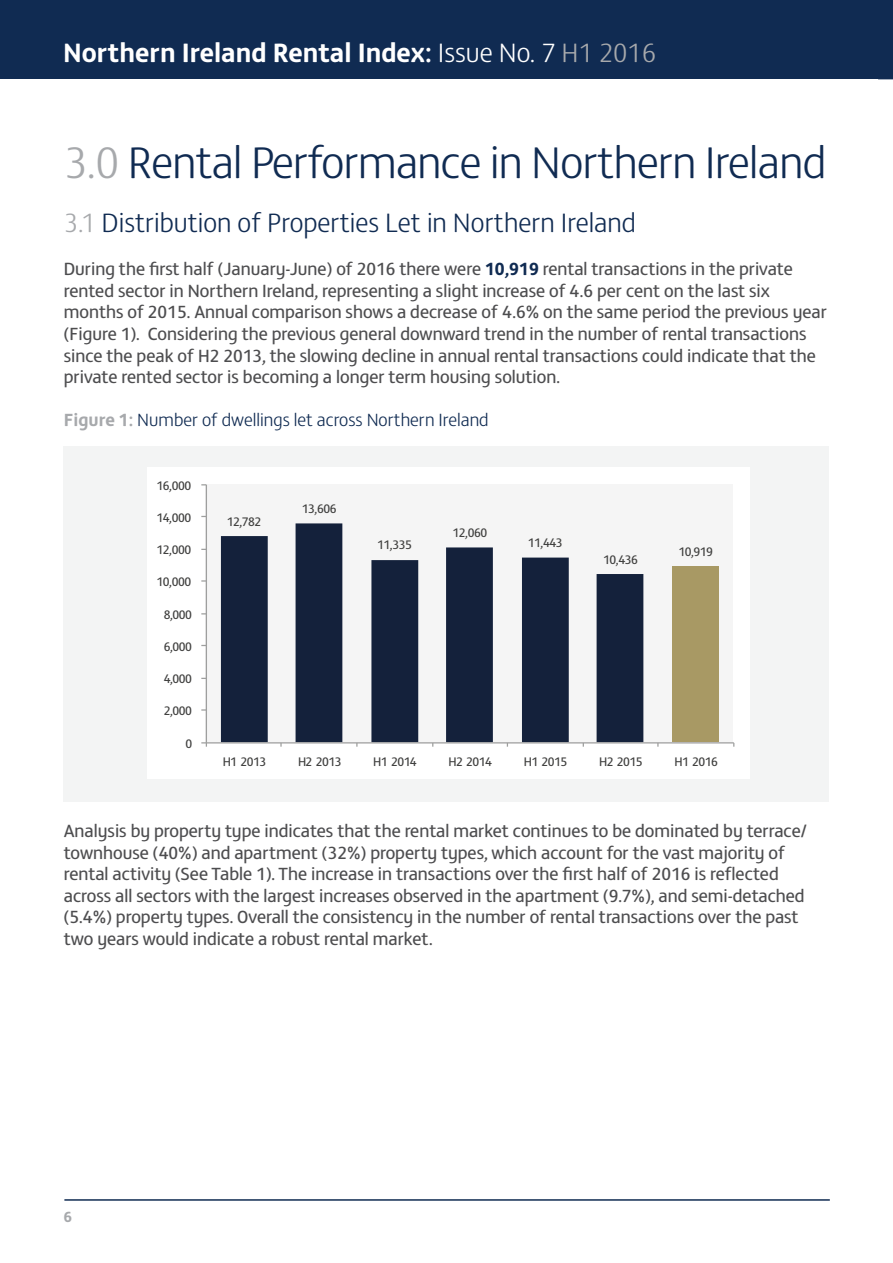
<style>
.page{position:relative;width:893px;height:1263px;background:#fff}
.page>*{position:absolute;margin:0;border:0;box-sizing:border-box;transform-origin:0 0}
.t1{font:300 45px "FS Matthew";letter-spacing:-.015em;color:#102b52}
.t2{font:300 27px "FS Matthew";color:#102b52}
.t3{font:700 27px "FS Matthew";color:#fff}
.t4{font:18px/21.6px "FS Matthew";color:#4d4d4f}
.t5{font:300 18px "FS Matthew";color:#102b52}
.t6{font:700 15px "FS Matthew";color:#a7a9ac}
.t7{font:12.6px "FS Matthew";letter-spacing:-.04em;color:#414140}
.s1{font-weight:300}
.s2{font-weight:300;color:#a7a9ac}
.s3{color:#a7a9ac}
.s4{font-weight:700;color:#102b52}
.s5{font-weight:700;color:#a7a9ac}
</style>
<div class="page">
<div style="left:0;top:0;width:893px;height:79px;background:#102b52"></div>
<hr style="left:64px;top:1199px;width:766px;height:2px;background:#102b52">
<div style="left:64px;top:446px;width:765px;height:356px;background:#f3f4f4"></div>
<div style="left:148px;top:468px;width:602px;height:311px;background:#fff"></div>
<div style="left:206px;top:484px;width:527px;height:258px;background:#f5f5f5"></div>
<div style="left:672px;top:566px;width:47px;height:176px;background:#a89964"></div>
<svg style="left:221px;top:523px;width:422px;height:219px;fill:#14213b"></svg>
<hr style="left:206px;top:485px;width:1px;height:258px;background:#9e9f9e">
<hr style="left:206px;top:742px;width:528px;height:1px;background:#9e9f9e">
<svg style="left:201px;top:742px;width:6px;height:5px"></svg>
<h2 class="t3" style="left:63px;top:31px;width:595px">Northern Ireland Rental Index: <span class="s1">Issue No. 7</span> <span class="s2">H1 2016</span></h2>
<h1 class="t1" style="left:64px;top:130px;width:764px"><span class="s3">3.0</span> Rental Performance in Northern Ireland</h1>
<h2 class="t2" style="left:64px;top:203px;width:574px"><span class="s3">3.1</span> Distribution of Properties Let in Northern Ireland</h2>
<p class="t4" style="left:64px;top:257px;width:765px">During the first half (January-June) of 2016 there were <span class="s4">10,919</span> rental transactions in the private rented sector in Northern Ireland, representing a slight increase of 4.6 per cent on the last six months of 2015. Annual comparison shows a decrease of 4.6% on the same period the previous year (Figure 1). Considering the previous general downward trend in the number of rental transactions since the peak of H2 2013, the slowing decline in annual rental transactions could indicate that the private rented sector is becoming a longer term housing solution.</p>
<p class="t5" style="left:64px;top:407px;width:426px"><span class="s5">Figure 1:</span> Number of dwellings let across Northern Ireland</p>
<p class="t7" style="left:157px;top:476px;width:36px">16,000</p>
<p class="t7" style="left:157px;top:508px;width:36px">14,000</p>
<p class="t7" style="left:157px;top:540px;width:36px">12,000</p>
<p class="t7" style="left:157px;top:573px;width:36px">10,000</p>
<p class="t7" style="left:164px;top:605px;width:30px">8,000</p>
<p class="t7" style="left:164px;top:637px;width:30px">6,000</p>
<p class="t7" style="left:164px;top:669px;width:30px">4,000</p>
<p class="t7" style="left:164px;top:702px;width:30px">2,000</p>
<p class="t7" style="left:185px;top:734px;width:8px">0</p>
<p class="t7" style="left:227px;top:512px;width:36px">12,782</p>
<p class="t7" style="left:302px;top:499px;width:36px">13,606</p>
<p class="t7" style="left:377px;top:535px;width:36px">11,335</p>
<p class="t7" style="left:453px;top:524px;width:36px">12,060</p>
<p class="t7" style="left:528px;top:534px;width:36px">11,443</p>
<p class="t7" style="left:603px;top:550px;width:36px">10,436</p>
<p class="t7" style="left:678px;top:542px;width:36px">10,919</p>
<p class="t7" style="left:223px;top:752px;width:45px">H1 2013</p>
<p class="t7" style="left:298px;top:752px;width:45px">H2 2013</p>
<p class="t7" style="left:373px;top:752px;width:45px">H1 2014</p>
<p class="t7" style="left:449px;top:752px;width:45px">H2 2014</p>
<p class="t7" style="left:524px;top:752px;width:45px">H1 2015</p>
<p class="t7" style="left:599px;top:752px;width:45px">H2 2015</p>
<p class="t7" style="left:674px;top:752px;width:45px">H1 2016</p>
<p class="t4" style="left:64px;top:819px;width:744px">Analysis by property type indicates that the rental market continues to be dominated by terrace/ townhouse (40%) and apartment (32%) property types, which account for the vast majority of rental activity (See Table 1). The increase in transactions over the first half of 2016 is reflected across all sectors with the largest increases observed in the apartment (9.7%), and semi-detached (5.4%) property types. Overall the consistency in the number of rental transactions over the past two years would indicate a robust rental market.</p>
<p class="t6" style="left:64px;top:1204px;width:10px">6</p>
</div>
